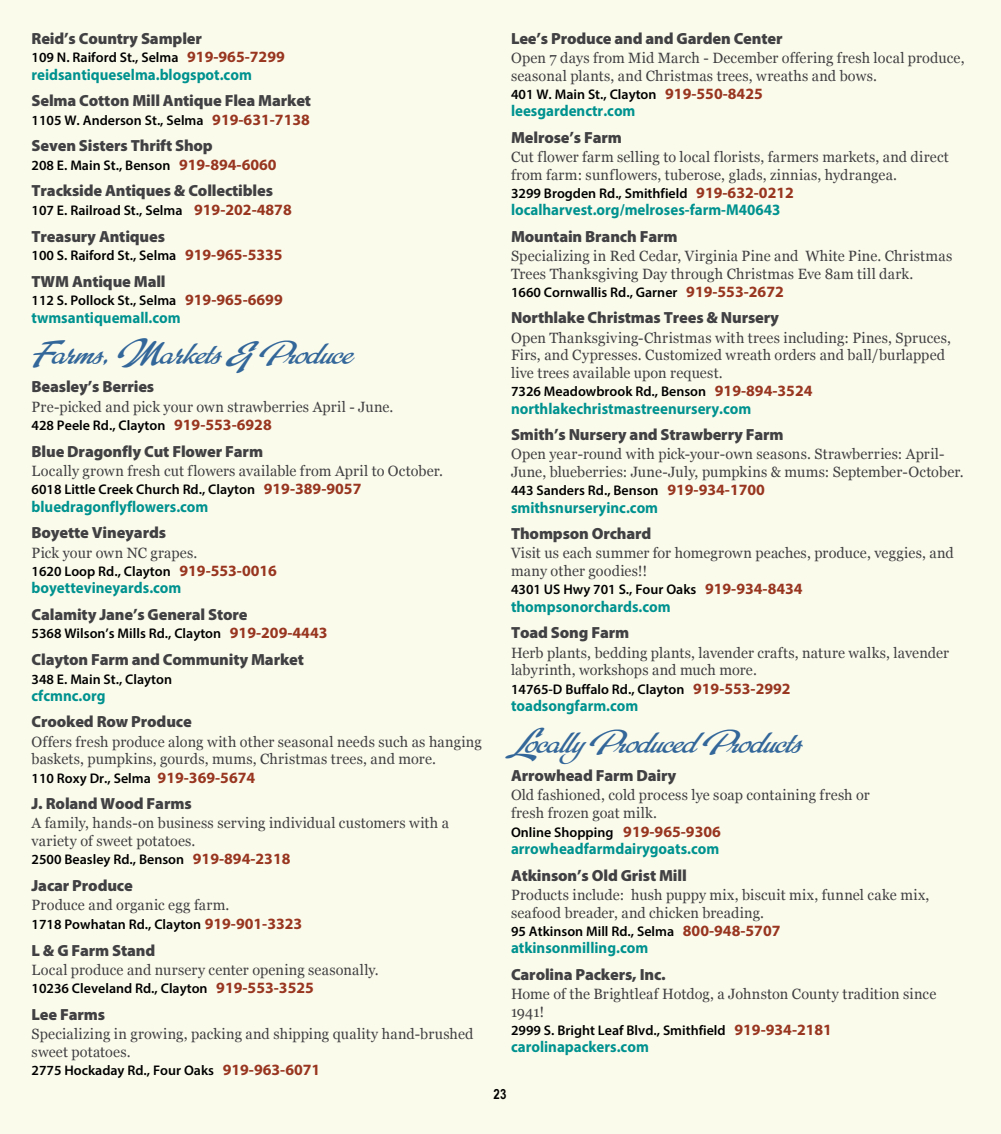
<style>
.page{position:relative;width:1001px;height:1134px;background:#fff}
.page>*{position:absolute;margin:0;border:0;box-sizing:border-box;transform-origin:0 0}
.t1{font:45.5px "LHF Red Sable Script CASUAL";color:#33679a}
.t2{font:900 16.1px "Myriad Pro";letter-spacing:-.01em;color:#414042}
.t3{font:700 15.75px "Myriad Pro";color:#00928f;scale:.95 1}
.t4{font:14.88px/17.5px "Georgia";letter-spacing:.01em;color:#414042}
.t5{font:600 14px "Myriad Pro";color:#000}
.t6{font:700 14px "Arial Narrow";color:#000}
.s1{font-weight:700;font-size:15.75px;color:#983620}
</style>
<div class="page">
<div style="left:0;top:0;width:1000px;height:1134px;background:#fbfbec"></div>
<p class="t2" style="left:32px;top:29px;width:172px">Reid’s Country Sampler</p>
<p class="t5" style="left:32px;top:49px;width:255px">109 N. Raiford St., Selma <span class="s1">919-965-7299</span></p>
<p class="t3" style="left:32px;top:64px;width:233px">reidsantiqueselma.blogspot.com</p>
<p class="t2" style="left:32px;top:92px;width:281px">Selma Cotton Mill Antique Flea Market</p>
<p class="t5" style="left:32px;top:111px;width:280px">1105 W. Anderson St., Selma <span class="s1">919-631-7138</span></p>
<p class="t2" style="left:32px;top:137px;width:183px">Seven Sisters Thrift Shop</p>
<p class="t5" style="left:32px;top:156px;width:246px">208 E. Main St., Benson <span class="s1">919-894-6060</span></p>
<p class="t2" style="left:32px;top:182px;width:243px">Trackside Antiques &amp; Collectibles</p>
<p class="t5" style="left:32px;top:201px;width:262px">107 E. Railroad St., Selma <span class="s1">919-202-4878</span></p>
<p class="t2" style="left:32px;top:227px;width:135px">Treasury Antiques</p>
<p class="t5" style="left:32px;top:247px;width:252px">100 S. Raiford St., Selma <span class="s1">919-965-5335</span></p>
<p class="t2" style="left:32px;top:272px;width:136px">TWM Antique Mall</p>
<p class="t5" style="left:32px;top:292px;width:253px">112 S. Pollock St., Selma <span class="s1">919-965-6699</span></p>
<p class="t3" style="left:32px;top:307px;width:158px">twmsantiquemall.com</p>
<h1 class="t1" style="left:32px;top:330px;width:322px">Farms, Markets &amp; Produce</h1>
<p class="t2" style="left:32px;top:378px;width:124px">Beasley’s Berries</p>
<p class="t4" style="left:32px;top:398px;width:363px">Pre-picked and pick your own strawberries April - June.</p>
<p class="t5" style="left:32px;top:417px;width:242px">428 Peele Rd., Clayton <span class="s1">919-553-6928</span></p>
<p class="t2" style="left:32px;top:442px;width:233px">Blue Dragonfly Cut Flower Farm</p>
<p class="t4" style="left:32px;top:462px;width:413px">Locally grown fresh cut flowers available from April to October.</p>
<p class="t5" style="left:32px;top:481px;width:331px">6018 Little Creek Church Rd., Clayton <span class="s1">919-389-9057</span></p>
<p class="t3" style="left:32px;top:496px;width:188px">bluedragonflyflowers.com</p>
<p class="t2" style="left:32px;top:524px;width:136px">Boyette Vineyards</p>
<p class="t4" style="left:32px;top:544px;width:167px">Pick your own NC grapes.</p>
<p class="t5" style="left:32px;top:562px;width:247px">1620 Loop Rd., Clayton <span class="s1">919-553-0016</span></p>
<p class="t3" style="left:32px;top:578px;width:159px">boyettevineyards.com</p>
<p class="t2" style="left:32px;top:605px;width:217px">Calamity Jane’s General Store</p>
<p class="t5" style="left:32px;top:625px;width:297px">5368 Wilson’s Mills Rd., Clayton <span class="s1">919-209-4443</span></p>
<p class="t2" style="left:32px;top:650px;width:274px">Clayton Farm and Community Market</p>
<p class="t5" style="left:32px;top:670px;width:142px">348 E. Main St., Clayton</p>
<p class="t3" style="left:32px;top:685px;width:79px">cfcmnc.org</p>
<p class="t2" style="left:32px;top:713px;width:162px">Crooked Row Produce</p>
<p class="t4" style="left:32px;top:733px;width:451px">Offers fresh produce along with other seasonal needs such as hanging baskets, pumpkins, gourds, mums, Christmas trees, and more.</p>
<p class="t5" style="left:32px;top:769px;width:225px">110 Roxy Dr., Selma <span class="s1">919-369-5674</span></p>
<p class="t2" style="left:32px;top:794px;width:161px">J. Roland Wood Farms</p>
<p class="t4" style="left:32px;top:815px;width:419px">A family, hands-on business serving individual customers with a variety of sweet potatoes.</p>
<p class="t5" style="left:32px;top:851px;width:260px">2500 Beasley Rd., Benson <span class="s1">919-894-2318</span></p>
<p class="t2" style="left:32px;top:876px;width:103px">Jacar Produce</p>
<p class="t4" style="left:32px;top:897px;width:199px">Produce and organic egg farm.</p>
<p class="t5" style="left:32px;top:916px;width:272px">1718 Powhatan Rd., Clayton <span class="s1">919-901-3323</span></p>
<p class="t2" style="left:32px;top:941px;width:125px">L &amp; G Farm Stand</p>
<p class="t4" style="left:32px;top:962px;width:348px">Local produce and nursery center opening seasonally.</p>
<p class="t5" style="left:32px;top:980px;width:284px">10236 Cleveland Rd., Clayton <span class="s1">919-553-3525</span></p>
<p class="t2" style="left:32px;top:1005px;width:75px">Lee Farms</p>
<p class="t4" style="left:32px;top:1026px;width:443px">Specializing in growing, packing and shipping quality hand-brushed sweet potatoes.</p>
<p class="t5" style="left:32px;top:1062px;width:290px">2775 Hockaday Rd., Four Oaks <span class="s1">919-963-6071</span></p>
<p class="t2" style="left:511px;top:29px;width:273px">Lee’s Produce and and Garden Center</p>
<p class="t4" style="left:511px;top:49px;width:455px">Open 7 days from Mid March - December offering fresh local produce, seasonal plants, and Christmas trees, wreaths and bows.</p>
<p class="t5" style="left:511px;top:85px;width:253px">401 W. Main St., Clayton <span class="s1">919-550-8425</span></p>
<p class="t3" style="left:511px;top:101px;width:132px">leesgardenctr.com</p>
<p class="t2" style="left:511px;top:128px;width:112px">Melrose’s Farm</p>
<p class="t4" style="left:511px;top:149px;width:439px">Cut flower farm selling to local florists, farmers markets, and direct from farm: sunflowers, tuberose, glads, zinnias, hydrangea.</p>
<p class="t5" style="left:511px;top:184px;width:284px">3299 Brogden Rd., Smithfield <span class="s1">919-632-0212</span></p>
<p class="t3" style="left:511px;top:200px;width:285px">localharvest.org/melroses-farm-M40643</p>
<p class="t2" style="left:511px;top:227px;width:168px">Mountain Branch Farm</p>
<p class="t4" style="left:511px;top:248px;width:442px">Specializing in Red Cedar, Virginia Pine and White Pine. Christmas<br>Trees Thanksgiving Day through Christmas Eve 8am till dark.</p>
<p class="t5" style="left:511px;top:283px;width:274px">1660 Cornwallis Rd., Garner <span class="s1">919-553-2672</span></p>
<p class="t2" style="left:511px;top:309px;width:269px">Northlake Christmas Trees &amp; Nursery</p>
<p class="t4" style="left:511px;top:329px;width:441px">Open Thanksgiving-Christmas with trees including: Pines, Spruces,<br>Firs, and Cypresses. Customized wreath orders and ball/burlapped live trees available upon request.</p>
<p class="t5" style="left:511px;top:383px;width:303px">7326 Meadowbrook Rd., Benson <span class="s1">919-894-3524</span></p>
<p class="t3" style="left:511px;top:398px;width:254px">northlakechristmastreenursery.com</p>
<p class="t2" style="left:511px;top:425px;width:274px">Smith’s Nursery and Strawberry Farm</p>
<p class="t4" style="left:511px;top:446px;width:454px">Open year-round with pick-your-own seasons. Strawberries: April-<br>June, blueberries: June-July, pumpkins &amp; mums: September-October.</p>
<p class="t5" style="left:511px;top:482px;width:255px">443 Sanders Rd., Benson <span class="s1">919-934-1700</span></p>
<p class="t3" style="left:511px;top:497px;width:156px">smithsnurseryinc.com</p>
<p class="t2" style="left:511px;top:524px;width:142px">Thompson Orchard</p>
<p class="t4" style="left:511px;top:545px;width:444px">Visit us each summer for homegrown peaches, produce, veggies, and many other goodies!!</p>
<p class="t5" style="left:511px;top:581px;width:293px">4301 US Hwy 701 S., Four Oaks <span class="s1">919-934-8434</span></p>
<p class="t3" style="left:511px;top:596px;width:169px">thompsonorchards.com</p>
<p class="t2" style="left:511px;top:624px;width:120px">Toad Song Farm</p>
<p class="t4" style="left:511px;top:644px;width:439px">Herb plants, bedding plants, lavender crafts, nature walks, lavender labyrinth, workshops and much more.</p>
<p class="t5" style="left:511px;top:680px;width:281px">14765-D Buffalo Rd., Clayton <span class="s1">919-553-2992</span></p>
<p class="t3" style="left:511px;top:696px;width:135px">toadsongfarm.com</p>
<h1 class="t1" style="left:511px;top:718px;width:291px">Locally Produced Products</h1>
<p class="t2" style="left:511px;top:766px;width:167px">Arrowhead Farm Dairy</p>
<p class="t4" style="left:511px;top:787px;width:360px">Old fashioned, cold process lye soap containing fresh or fresh frozen goat milk.</p>
<p class="t5" style="left:511px;top:823px;width:211px">Online Shopping <span class="s1">919-965-9306</span></p>
<p class="t3" style="left:511px;top:839px;width:221px">arrowheadfarmdairygoats.com</p>
<p class="t2" style="left:511px;top:866px;width:177px">Atkinson’s Old Grist Mill</p>
<p class="t4" style="left:511px;top:887px;width:420px">Products include: hush puppy mix, biscuit mix, funnel cake mix, seafood breader, and chicken breading.</p>
<p class="t5" style="left:511px;top:922px;width:271px">95 Atkinson Mill Rd., Selma <span class="s1">800-948-5707</span></p>
<p class="t3" style="left:511px;top:938px;width:146px">atkinsonmilling.com</p>
<p class="t2" style="left:511px;top:965px;width:156px">Carolina Packers, Inc.</p>
<p class="t4" style="left:511px;top:986px;width:426px">Home of the Brightleaf Hotdog, a Johnston County tradition since<br>1941!</p>
<p class="t5" style="left:511px;top:1021px;width:322px">2999 S. Bright Leaf Blvd., Smithfield <span class="s1">919-934-2181</span></p>
<p class="t3" style="left:511px;top:1037px;width:147px">carolinapackers.com</p>
<p class="t6" style="left:493px;top:1083px;width:14px">23</p>
</div>
